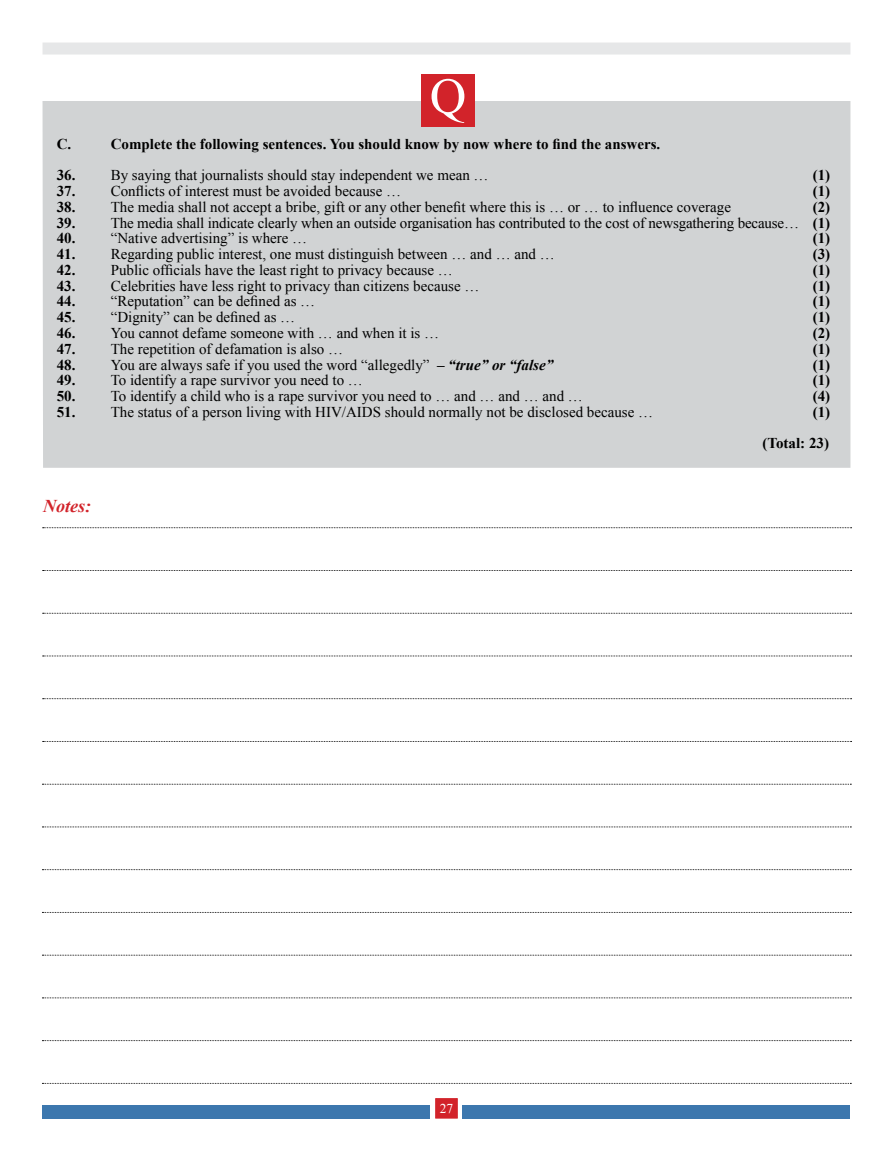
<style>
.page{position:relative;width:893px;height:1161px;background:#fff}
.page>*{position:absolute;margin:0;border:0;box-sizing:border-box;transform-origin:0 0}
.t1{font:italic 700 18px "Times New Roman";color:#d2232a}
.t2{font:15px "Times New Roman";color:#000}
.t3{font:700 15px/31.5px "Times New Roman";color:#000;text-align:right}
.t4{font:13.5px "Times New Roman";color:#fff}
.s1{font-weight:700}
.s2{font-weight:700;font-style:italic}
</style>
<div class="page">
<div style="left:43px;top:1105px;width:807px;height:13px;background:#3c77ae"></div>
<svg style="left:430px;top:1105px;width:32px;height:14px"></svg>
<div style="left:435px;top:1098px;width:23px;height:20px;background:#d2232a;border:1px solid #d2232a"></div>
<div style="left:43px;top:43px;width:807px;height:12px;background:#e6e7e8"></div>
<div style="left:43px;top:101px;width:807px;height:367px;background:#d1d3d4"></div>
<div style="left:422px;top:74px;width:53px;height:52px;background:#d2232a"></div>
<svg style="left:432px;top:79px;width:32px;height:44px"></svg>
<svg style="left:42px;top:784px;width:809px;height:1px"></svg>
<svg style="left:43px;top:613px;width:809px;height:1px"></svg>
<svg style="left:42px;top:955px;width:809px;height:1px"></svg>
<svg style="left:43px;top:527px;width:809px;height:1px"></svg>
<svg style="left:42px;top:869px;width:809px;height:1px"></svg>
<svg style="left:43px;top:698px;width:809px;height:1px"></svg>
<svg style="left:42px;top:1040px;width:809px;height:1px"></svg>
<svg style="left:42px;top:826px;width:809px;height:1px"></svg>
<svg style="left:43px;top:655px;width:809px;height:1px"></svg>
<svg style="left:42px;top:997px;width:809px;height:1px"></svg>
<svg style="left:43px;top:570px;width:809px;height:1px"></svg>
<svg style="left:42px;top:912px;width:809px;height:1px"></svg>
<svg style="left:43px;top:741px;width:809px;height:1px"></svg>
<svg style="left:42px;top:1083px;width:809px;height:1px"></svg>
<p class="t3" style="left:57px;top:128px;width:16px">C.</p>
<p class="t3" style="left:111px;top:128px;width:551px">Complete the following sentences. You should know by now where to find the answers.</p>
<p class="t2" style="left:57px;top:165px;width:433px"><span class="s1">36.</span> By saying that journalists should stay independent we mean …</p>
<p class="t3" style="left:813px;top:159px;width:19px">(1)</p>
<p class="t2" style="left:57px;top:181px;width:346px"><span class="s1">37.</span> Conflicts of interest must be avoided because …</p>
<p class="t3" style="left:813px;top:175px;width:19px">(1)</p>
<p class="t2" style="left:57px;top:197px;width:676px"><span class="s1">38.</span> The media shall not accept a bribe, gift or any other benefit where this is … or … to influence coverage</p>
<p class="t3" style="left:813px;top:191px;width:19px">(2)</p>
<p class="t2" style="left:57px;top:213px;width:775px"><span class="s1">39.</span> The media shall indicate clearly when an outside organisation has contributed to the cost of newsgathering because… <span class="s1">(1)</span></p>
<p class="t2" style="left:57px;top:228px;width:252px"><span class="s1">40.</span> “Native advertising” is where …</p>
<p class="t3" style="left:813px;top:222px;width:19px">(1)</p>
<p class="t2" style="left:57px;top:244px;width:500px"><span class="s1">41.</span> Regarding public interest, one must distinguish between … and … and …</p>
<p class="t3" style="left:813px;top:238px;width:19px">(3)</p>
<p class="t2" style="left:57px;top:260px;width:398px"><span class="s1">42.</span> Public officials have the least right to privacy because …</p>
<p class="t3" style="left:813px;top:254px;width:19px">(1)</p>
<p class="t2" style="left:57px;top:276px;width:424px"><span class="s1">43.</span> Celebrities have less right to privacy than citizens because …</p>
<p class="t3" style="left:813px;top:270px;width:19px">(1)</p>
<p class="t2" style="left:57px;top:291px;width:260px"><span class="s1">44.</span> “Reputation” can be defined as …</p>
<p class="t3" style="left:813px;top:285px;width:19px">(1)</p>
<p class="t2" style="left:57px;top:307px;width:240px"><span class="s1">45.</span> “Dignity” can be defined as …</p>
<p class="t3" style="left:813px;top:301px;width:19px">(1)</p>
<p class="t2" style="left:57px;top:323px;width:384px"><span class="s1">46.</span> You cannot defame someone with … and when it is …</p>
<p class="t3" style="left:813px;top:317px;width:19px">(2)</p>
<p class="t2" style="left:57px;top:339px;width:288px"><span class="s1">47.</span> The repetition of defamation is also …</p>
<p class="t3" style="left:813px;top:333px;width:19px">(1)</p>
<p class="t2" style="left:57px;top:354px;width:498px"><span class="s1">48.</span> You are always safe if you used the word “allegedly” <span class="s2">– “true” or “false”</span></p>
<p class="t3" style="left:813px;top:348px;width:19px">(1)</p>
<p class="t2" style="left:57px;top:370px;width:308px"><span class="s1">49.</span> To identify a rape survivor you need to …</p>
<p class="t3" style="left:813px;top:364px;width:19px">(1)</p>
<p class="t2" style="left:57px;top:386px;width:528px"><span class="s1">50.</span> To identify a child who is a rape survivor you need to … and … and … and …</p>
<p class="t3" style="left:813px;top:380px;width:19px">(4)</p>
<p class="t2" style="left:57px;top:402px;width:598px"><span class="s1">51.</span> The status of a person living with HIV/AIDS should normally not be disclosed because …</p>
<p class="t3" style="left:762px;top:396px;width:69px">(1)<br>(Total: 23)</p>
<p class="t1" style="left:43px;top:494px;width:49px">Notes:</p>
<p class="t4" style="left:440px;top:1099px;width:15px">27</p>
</div>
